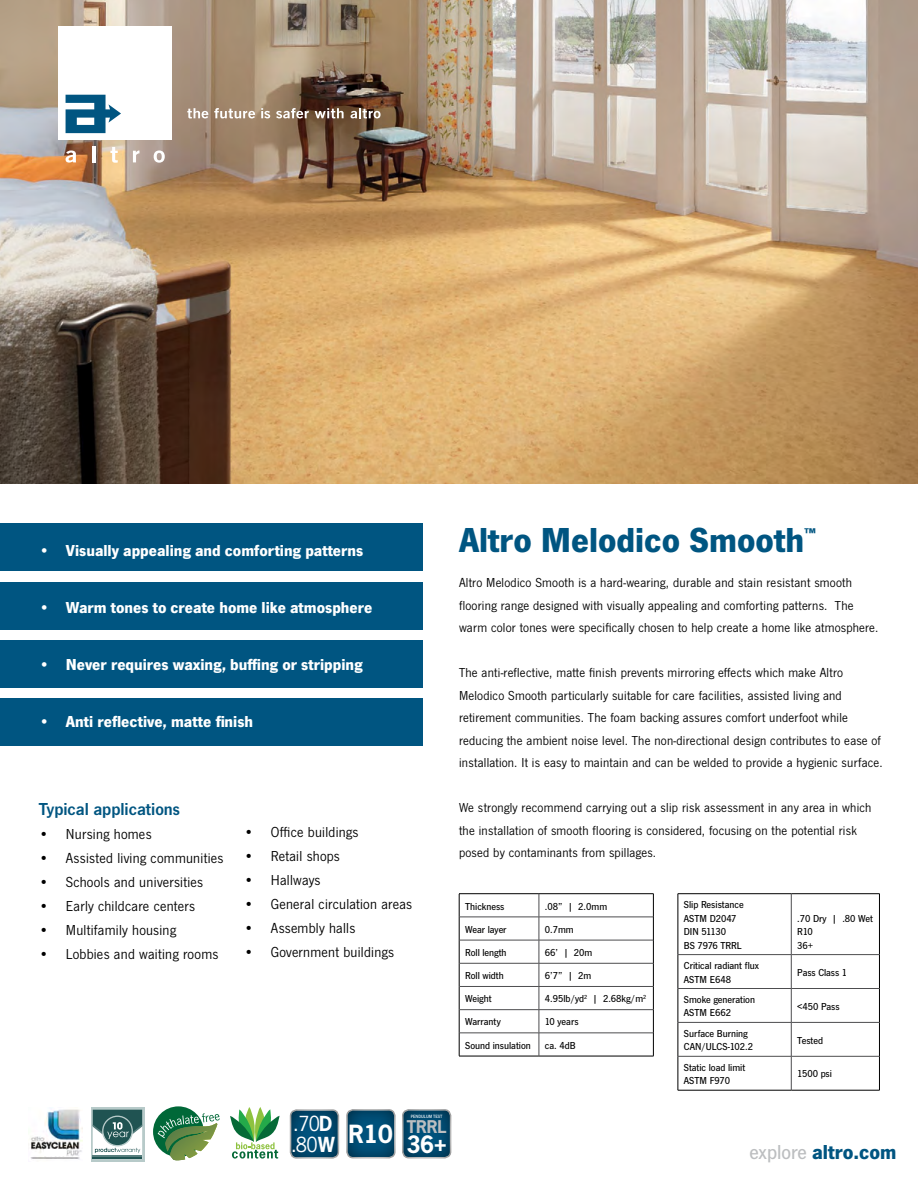
<style>
.page{position:relative;width:918px;height:1188px;background:#fff}
.page>*{position:absolute;margin:0;border:0;box-sizing:border-box;transform-origin:0 0}
.t1{font:700 36px "News Gothic FS";color:#005581}
.t2{font:700 22.5px "News Gothic Std";color:#fff}
.t3{font:700 21px "News Gothic FS";color:#005581}
.t4{font:19.5px/20.7px "News Gothic Std";color:#fff}
.t5{font:600 18px "News Gothic FS";color:#005581}
.t6{font:700 16.5px "News Gothic FS";color:#fff}
.t7{font:700 16.5px "News Gothic Std";color:#bcbec0}
.t8{font:15px "News Gothic FS";letter-spacing:.02em;color:#000}
.t9{font:13.5px/22.5px "News Gothic FS";letter-spacing:.02em;color:#000}
.t10{font:700 13.05px "News Gothic FS";color:#005581}
.t11{font:500 10.5px/13.5px "News Gothic FS";color:#000}
.t12{font:500 4.8px "News Gothic FS";letter-spacing:-.01em;color:#fff}
.s1{font-weight:700}
.s2{font-size:23.55px;color:#fff}
.s3{font-weight:500;color:#bcbec0}
</style>
<div class="page">
<div style="left:0;top:524px;width:423px;height:47px;background:#005581"></div>
<div style="left:0;top:582px;width:423px;height:47px;background:#005581"></div>
<div style="left:0;top:640px;width:423px;height:47px;background:#005581"></div>
<div style="left:0;top:698px;width:423px;height:48px;background:#005581"></div>
<img style="left:0;top:0;width:918px;height:484px">
<hr style="left:459px;top:893px;width:80px;height:1px;background:#000">
<hr style="left:539px;top:893px;width:115px;height:1px;background:#000">
<svg style="left:459px;top:894px;width:1px;height:162px"></svg>
<svg style="left:653px;top:894px;width:1px;height:162px"></svg>
<hr style="left:459px;top:1056px;width:80px;height:1px;background:#000">
<hr style="left:539px;top:1056px;width:115px;height:1px;background:#000">
<hr style="left:459px;top:917px;width:80px;height:1px;background:#4d4d4f">
<hr style="left:539px;top:917px;width:114px;height:1px;background:#4d4d4f">
<hr style="left:459px;top:940px;width:80px;height:1px;background:#4d4d4f">
<hr style="left:539px;top:940px;width:114px;height:1px;background:#4d4d4f">
<hr style="left:459px;top:963px;width:80px;height:1px;background:#4d4d4f">
<hr style="left:539px;top:963px;width:114px;height:1px;background:#4d4d4f">
<hr style="left:459px;top:986px;width:80px;height:1px;background:#4d4d4f">
<hr style="left:539px;top:986px;width:114px;height:1px;background:#4d4d4f">
<hr style="left:459px;top:1009px;width:80px;height:1px;background:#4d4d4f">
<hr style="left:539px;top:1009px;width:114px;height:1px;background:#4d4d4f">
<hr style="left:459px;top:1033px;width:80px;height:1px;background:#4d4d4f">
<hr style="left:539px;top:1033px;width:114px;height:1px;background:#4d4d4f">
<svg style="left:539px;top:894px;width:1px;height:162px"></svg>
<hr style="left:678px;top:893px;width:113px;height:1px;background:#000">
<hr style="left:678px;top:894px;width:1px;height:61px;background:#000">
<hr style="left:791px;top:893px;width:89px;height:1px;background:#000">
<hr style="left:879px;top:894px;width:1px;height:61px;background:#000">
<hr style="left:678px;top:955px;width:1px;height:34px;background:#000">
<hr style="left:879px;top:955px;width:1px;height:34px;background:#000">
<hr style="left:678px;top:989px;width:1px;height:33px;background:#000">
<hr style="left:879px;top:989px;width:1px;height:33px;background:#000">
<hr style="left:678px;top:1022px;width:1px;height:34px;background:#000">
<hr style="left:879px;top:1022px;width:1px;height:34px;background:#000">
<hr style="left:678px;top:1056px;width:1px;height:34px;background:#000">
<hr style="left:879px;top:1056px;width:1px;height:34px;background:#000">
<hr style="left:678px;top:1090px;width:113px;height:1px;background:#000">
<hr style="left:791px;top:1090px;width:89px;height:1px;background:#000">
<hr style="left:791px;top:894px;width:1px;height:60px;background:#4d4d4f">
<hr style="left:678px;top:954px;width:113px;height:1px;background:#4d4d4f">
<hr style="left:791px;top:954px;width:88px;height:1px;background:#4d4d4f">
<hr style="left:791px;top:955px;width:1px;height:33px;background:#4d4d4f">
<hr style="left:678px;top:988px;width:113px;height:1px;background:#4d4d4f">
<hr style="left:791px;top:988px;width:88px;height:1px;background:#4d4d4f">
<hr style="left:791px;top:989px;width:1px;height:33px;background:#4d4d4f">
<hr style="left:678px;top:1022px;width:113px;height:1px;background:#4d4d4f">
<hr style="left:791px;top:1022px;width:88px;height:1px;background:#4d4d4f">
<hr style="left:791px;top:1023px;width:1px;height:33px;background:#4d4d4f">
<hr style="left:678px;top:1056px;width:113px;height:1px;background:#4d4d4f">
<hr style="left:791px;top:1056px;width:88px;height:1px;background:#4d4d4f">
<hr style="left:791px;top:1056px;width:1px;height:34px;background:#4d4d4f">
<svg style="left:187px;top:108px;width:21px;height:10px"></svg>
<svg style="left:214px;top:108px;width:41px;height:10px"></svg>
<svg style="left:261px;top:108px;width:9px;height:10px"></svg>
<svg style="left:276px;top:108px;width:33px;height:10px"></svg>
<svg style="left:315px;top:108px;width:29px;height:10px"></svg>
<svg style="left:351px;top:108px;width:30px;height:10px"></svg>
<div style="left:58px;top:26px;width:114px;height:114px;background:#fff"></div>
<svg style="left:66px;top:150px;width:10px;height:13px"></svg>
<hr style="left:92px;top:146px;width:3px;height:16px;background:#fff">
<svg style="left:110px;top:147px;width:8px;height:16px"></svg>
<svg style="left:133px;top:151px;width:6px;height:11px"></svg>
<svg style="left:154px;top:150px;width:11px;height:13px"></svg>
<svg style="left:66px;top:95px;width:55px;height:38px"></svg>
<svg style="left:91px;top:1107px;width:54px;height:54px"></svg>
<svg style="left:93px;top:1110px;width:49px;height:49px"></svg>
<div style="left:153px;top:1106px;width:51px;height:51px;background:#006838;border-radius:50%"></div>
<svg style="left:158px;top:1113px;width:62px;height:47px"></svg>
<svg style="left:230px;top:1107px;width:47px;height:52px"></svg>
<div style="left:333px;top:1099px;width:75px;height:60px;background:#000;opacity:.6"></div>
<div style="left:342px;top:1116px;width:58px;height:35px;background:#000;opacity:.1"></div>
<div style="left:389px;top:1099px;width:75px;height:60px;background:#000;opacity:.6"></div>
<div style="left:399px;top:1112px;width:55px;height:49px;background:#000;opacity:.1"></div>
<div style="left:277px;top:1099px;width:75px;height:60px;background:#000;opacity:.6"></div>
<div style="left:288px;top:1107px;width:52px;height:33px;background:#000;opacity:.15"></div>
<div style="left:285px;top:1128px;width:57px;height:32px;background:#000;opacity:.15"></div>
<img style="left:30px;top:1109px;width:52px;height:51px">
<div style="left:44px;top:1150px;width:22px;height:6px;background:#fff"></div>
<p class="t6" style="left:39px;top:541px;width:326px">• Visually appealing and comforting patterns</p>
<p class="t6" style="left:39px;top:597px;width:335px">• Warm tones to create home like atmosphere</p>
<p class="t6" style="left:39px;top:654px;width:325px">• Never requires waxing, buffing or stripping</p>
<p class="t6" style="left:39px;top:711px;width:216px">• Anti reflective, matte finish</p>
<h3 class="t5" style="left:39px;top:799px;width:143px">Typical applications</h3>
<p class="t8" style="left:39px;top:826px;width:114px">• Nursing homes</p>
<p class="t8" style="left:39px;top:850px;width:186px">• Assisted living communities</p>
<p class="t8" style="left:39px;top:874px;width:166px">• Schools and universities</p>
<p class="t8" style="left:39px;top:898px;width:158px">• Early childcare centers</p>
<p class="t8" style="left:39px;top:922px;width:139px">• Multifamily housing</p>
<p class="t8" style="left:39px;top:946px;width:181px">• Lobbies and waiting rooms</p>
<p class="t8" style="left:244px;top:824px;width:116px">• Office buildings</p>
<p class="t8" style="left:244px;top:848px;width:97px">• Retail shops</p>
<p class="t8" style="left:244px;top:872px;width:78px">• Hallways</p>
<p class="t8" style="left:244px;top:896px;width:170px">• General circulation areas</p>
<p class="t8" style="left:244px;top:920px;width:113px">• Assembly halls</p>
<p class="t8" style="left:244px;top:944px;width:152px">• Government buildings</p>
<h3 class="t4" style="left:291px;top:1113px;width:45px">.70<span class="s1">D </span>.80<span class="s1">W</span></h3>
<p class="t12" style="left:411px;top:1114px;width:33px">PENDULUM TEST</p>
<p class="t7" style="left:348px;top:1116px;width:100px"><span class="s2">R10</span> TRRL</p>
<h2 class="t2" style="left:406px;top:1130px;width:42px">36+</h2>
<h1 class="t1" style="left:459px;top:519px;width:347px">Altro Melodico Smooth</h1>
<p class="t10" style="left:804px;top:525px;width:13px">™</p>
<p class="t9" style="left:459px;top:571px;width:421px">Altro Melodico Smooth is a hard-wearing, durable and stain resistant smooth flooring range designed with visually appealing and comforting patterns. The warm color tones were specifically chosen to help create a home like atmosphere.</p>
<p class="t9" style="left:459px;top:661px;width:425px">The anti-reflective, matte finish prevents mirroring effects which make Altro Melodico Smooth particularly suitable for care facilities, assisted living and retirement communities. The foam backing assures comfort underfoot while reducing the ambient noise level. The non-directional design contributes to ease of installation. It is easy to maintain and can be welded to provide a hygienic surface.</p>
<p class="t9" style="left:459px;top:796px;width:414px">We strongly recommend carrying out a slip risk assessment in any area in which the installation of smooth flooring is considered, focusing on the potential risk posed by contaminants from spillages.</p>
<p class="t11" style="left:465px;top:899px;width:41px">Thickness</p>
<p class="t11" style="left:545px;top:899px;width:64px">.08” | 2.0mm</p>
<p class="t11" style="left:465px;top:922px;width:43px">Wear layer</p>
<p class="t11" style="left:545px;top:922px;width:30px">0.7mm</p>
<p class="t11" style="left:465px;top:946px;width:43px">Roll length</p>
<p class="t11" style="left:545px;top:946px;width:49px">66’ | 20m</p>
<p class="t11" style="left:465px;top:969px;width:40px">Roll width</p>
<p class="t11" style="left:545px;top:969px;width:48px">6’7” | 2m</p>
<p class="t11" style="left:465px;top:992px;width:28px">Weight</p>
<p class="t11" style="left:545px;top:992px;width:103px">4.95lb/yd<sup>2</sup> | 2.68kg/m<sup>2</sup></p>
<p class="t11" style="left:465px;top:1015px;width:37px">Warranty</p>
<p class="t11" style="left:545px;top:1015px;width:35px">10 years</p>
<p class="t11" style="left:465px;top:1038px;width:67px">Sound insulation</p>
<p class="t11" style="left:545px;top:1038px;width:32px">ca. 4dB</p>
<p class="t11" style="left:684px;top:898px;width:61px">Slip Resistance<br>ASTM D2047<br>DIN 51130<br>BS 7976 TRRL</p>
<p class="t11" style="left:797px;top:911px;width:77px">.70 Dry | .80 Wet<br>R10<br>36+</p>
<p class="t11" style="left:684px;top:959px;width:77px">Critical radiant flux<br>ASTM E648</p>
<p class="t11" style="left:797px;top:965px;width:51px">Pass Class 1</p>
<p class="t11" style="left:684px;top:993px;width:73px">Smoke generation<br>ASTM E662</p>
<p class="t11" style="left:797px;top:999px;width:44px">&lt;450 Pass</p>
<p class="t11" style="left:684px;top:1026px;width:71px">Surface Burning<br>CAN/ULCS-102.2</p>
<p class="t11" style="left:797px;top:1033px;width:27px">Tested</p>
<p class="t11" style="left:684px;top:1060px;width:63px">Static load limit<br>ASTM F970</p>
<p class="t11" style="left:797px;top:1067px;width:36px">1500 psi</p>
<h3 class="t3" style="left:750px;top:1139px;width:148px"><span class="s3">explore</span> altro.com</h3>
</div>
